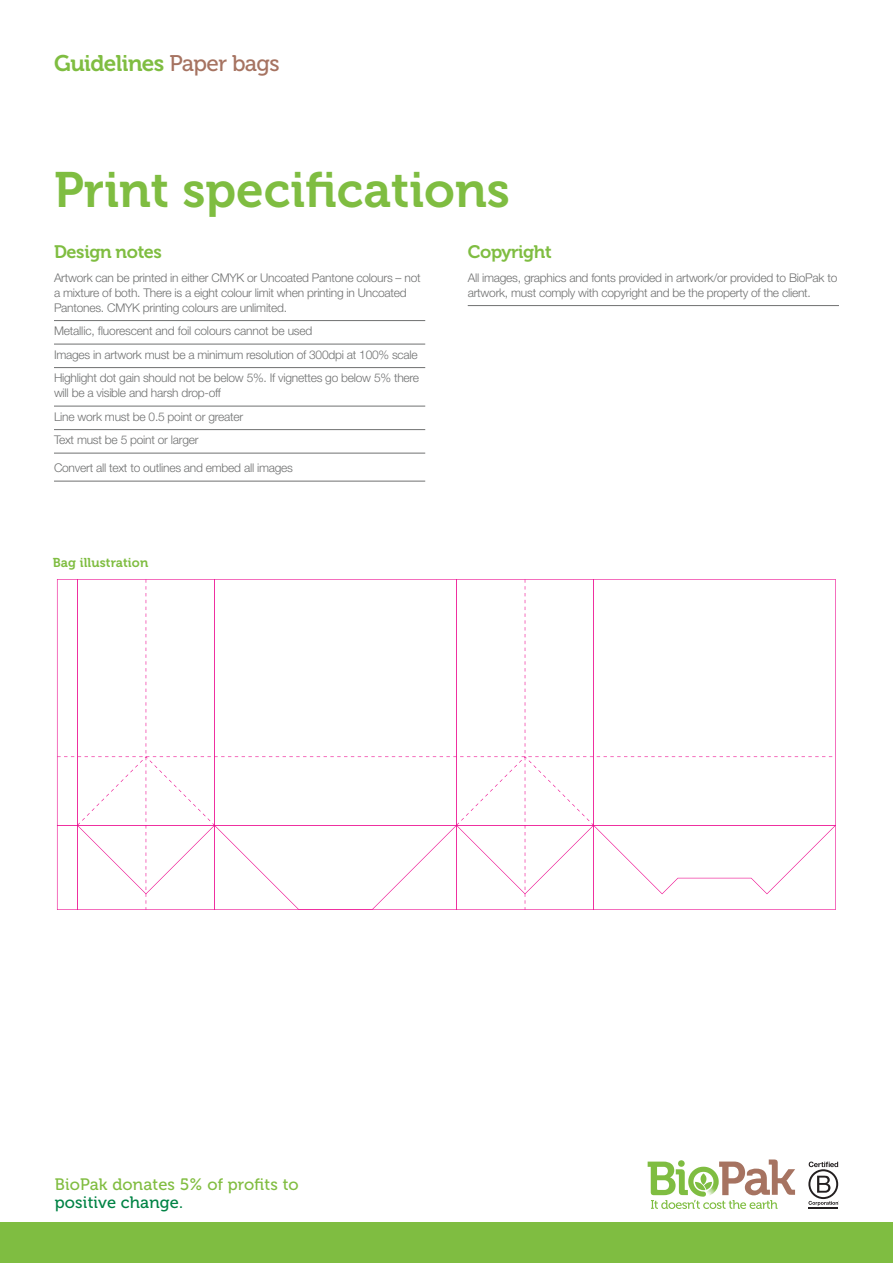
<style>
.page{position:relative;width:893px;height:1263px;background:#fff}
.page>*{position:absolute;margin:0;border:0;box-sizing:border-box;transform-origin:0 0}
.Page_header{font:49.5px "Museo 700";color:#7fbd41}
.t1{font:22.5px "Museo 700";letter-spacing:-.025em;color:#7fbd41}
.Sub_subheader{font:18px "Museo 700";letter-spacing:-.02em;color:#7fbd41}
.t2{font:16.5px "Museo 500";letter-spacing:.01em;color:#81bd41}
.t3{font:16.5px "Museo 500";letter-spacing:.01em;color:#008345}
.Sub_subheader-2{font:12.9px "Museo 700";letter-spacing:.01em;color:#7fbd41}
.Custom_branding_copy{font:300 12px/15px "Helvetica Neue LT Pro";letter-spacing:-.02em;color:#707171}
.s1{font-family:"Museo 500";color:#a67361}
</style>
<div class="page">
<svg style="left:648px;top:1159px;width:147px;height:50px"></svg>
<div style="left:0;top:1222px;width:893px;height:41px;background:#7fbd41"></div>
<hr style="left:808px;top:1207px;width:30px;height:2px;background:#231f20">
<svg style="left:808px;top:1161px;width:31px;height:45px"></svg>
<hr style="left:54px;top:320px;width:371px;height:1px;background:#707171">
<hr style="left:54px;top:344px;width:371px;height:1px;background:#707171">
<hr style="left:54px;top:367px;width:371px;height:1px;background:#707171">
<hr style="left:54px;top:406px;width:371px;height:1px;background:#707171">
<hr style="left:54px;top:429px;width:371px;height:1px;background:#707171">
<hr style="left:54px;top:453px;width:371px;height:1px;background:#707171">
<hr style="left:54px;top:481px;width:371px;height:1px;background:#707171">
<hr style="left:468px;top:305px;width:371px;height:1px;background:#707171">
<svg style="left:57px;top:579px;width:779px;height:331px"></svg>
<h2 class="t1" style="left:54px;top:51px;width:227px">Guidelines <span class="s1">Paper bags</span></h2>
<p class="Page_header" style="left:54px;top:162px;width:457px">Print specifications</p>
<p class="Sub_subheader" style="left:54px;top:242px;width:109px">Design notes</p>
<p class="Custom_branding_copy" style="left:54px;top:270px;width:368px">Artwork can be printed in either CMYK or Uncoated Pantone colours – not a mixture of both. There is a eight colour limit when printing in Uncoated<br>Pantones. CMYK printing colours are unlimited.</p>
<p class="Custom_branding_copy" style="left:54px;top:323px;width:260px">Metallic, fluorescent and foil colours cannot be used</p>
<p class="Custom_branding_copy" style="left:54px;top:347px;width:365px">Images in artwork must be a minimum resolution of 300dpi at 100% scale</p>
<p class="Custom_branding_copy" style="left:54px;top:370px;width:367px">Highlight dot gain should not be below 5%. If vignettes go below 5% there will be a visible and harsh drop-off</p>
<p class="Custom_branding_copy" style="left:54px;top:409px;width:191px">Line work must be 0.5 point or greater</p>
<p class="Custom_branding_copy" style="left:54px;top:432px;width:146px">Text must be 5 point or larger</p>
<p class="Custom_branding_copy" style="left:54px;top:460px;width:240px">Convert all text to outlines and embed all images</p>
<p class="Sub_subheader-2" style="left:53px;top:555px;width:97px">Bag illustration</p>
<p class="Sub_subheader" style="left:468px;top:242px;width:86px">Copyright</p>
<p class="Custom_branding_copy" style="left:468px;top:270px;width:371px">All images, graphics and fonts provided in artwork/or provided to BioPak to artwork, must comply with copyright and be the property of the client.</p>
<h3 class="t2" style="left:55px;top:1175px;width:245px">BioPak donates 5% of profits to</h3>
<h3 class="t3" style="left:55px;top:1193px;width:130px">positive change.</h3>
</div>
